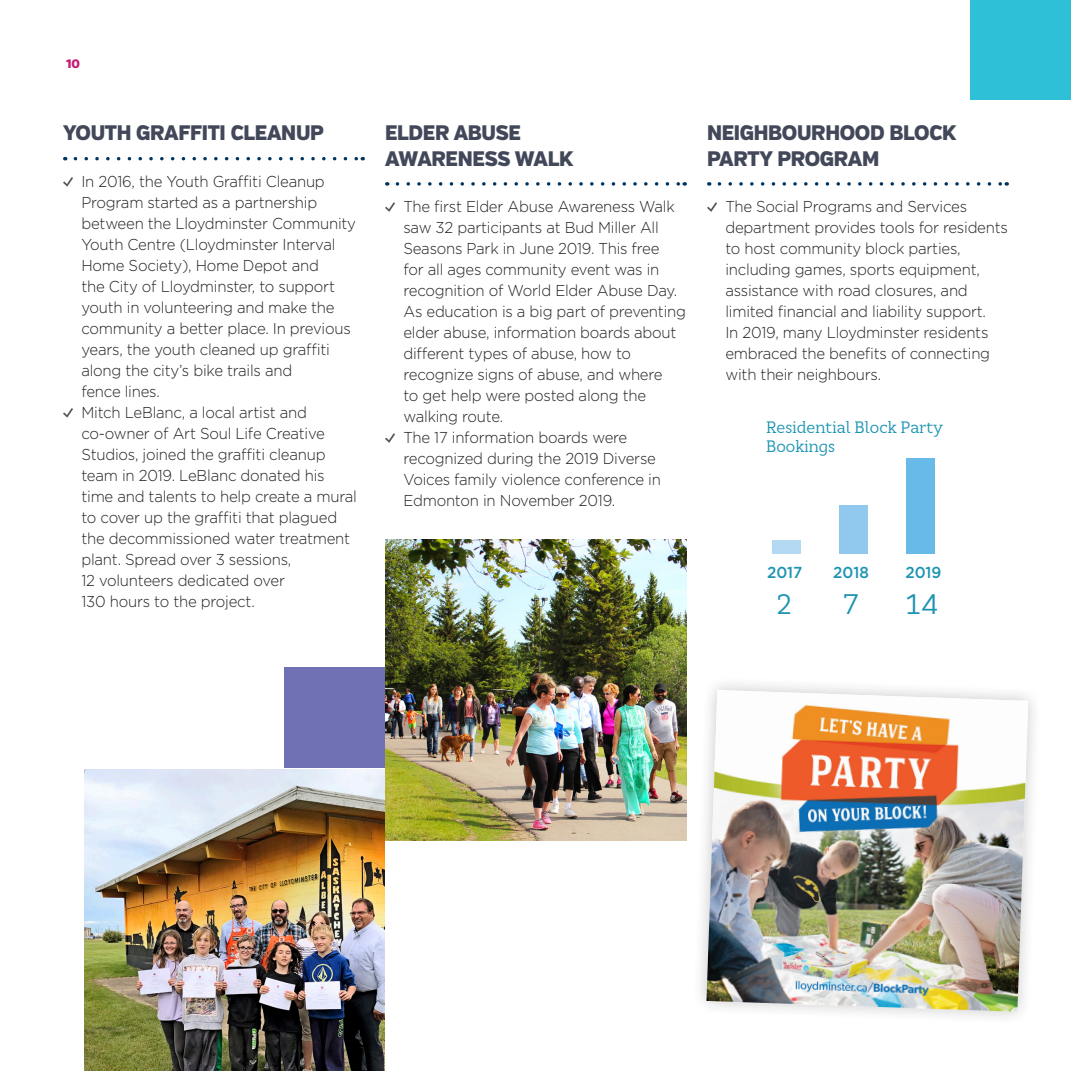
<style>
.page{position:relative;width:1071px;height:1071px;background:#fff}
.page>*{position:absolute;margin:0;border:0;box-sizing:border-box;transform-origin:0 0}
.t1{font:28.18px "Cyntho Slab Pro";color:#1c94b2;scale:.95 1}
.t2{font:900 21px/25.2px "Verb";letter-spacing:-.015em;color:#424859;scale:.95 1}
.t3{font:16.45px/19.4px "Cyntho Slab Pro";color:#1c94b2;scale:.95 1}
.t4{font:500 15.92px "Gotham";color:#1c94b2;scale:.95 1}
.t5{font:300 15.75px/21px "Gotham";letter-spacing:-.015em;color:#231f20;scale:.95 1}
.t6{font:900 12.25px "Verb";color:#c61b73}
</style>
<div class="page">
<svg style="left:75px;top:157px;width:288px;height:3px"></svg>
<svg style="left:63px;top:177px;width:10px;height:10px"></svg>
<svg style="left:63px;top:408px;width:10px;height:10px"></svg>
<svg style="left:397px;top:182px;width:288px;height:4px"></svg>
<svg style="left:385px;top:202px;width:10px;height:10px"></svg>
<svg style="left:385px;top:433px;width:10px;height:10px"></svg>
<svg style="left:719px;top:182px;width:288px;height:4px"></svg>
<svg style="left:707px;top:202px;width:10px;height:10px"></svg>
<div style="left:773px;top:540px;width:28px;height:14px;background:#b4d9f2"></div>
<div style="left:840px;top:527px;width:28px;height:27px;background:#90c9ed"></div>
<div style="left:907px;top:527px;width:28px;height:27px;background:#68bbe8"></div>
<div style="left:840px;top:506px;width:28px;height:21px;background:#90c9ed"></div>
<div style="left:907px;top:500px;width:28px;height:27px;background:#68bbe8"></div>
<div style="left:907px;top:473px;width:28px;height:27px;background:#68bbe8"></div>
<div style="left:907px;top:458px;width:28px;height:15px;background:#68bbe8"></div>
<div style="left:970px;top:0;width:101px;height:100px;background:#2dc0d6"></div>
<div style="left:284px;top:668px;width:101px;height:100px;background:#7070b4"></div>
<svg style="left:700px;top:684px;width:334px;height:333px"></svg>
<img style="left:706px;top:690px;width:322px;height:322px">
<img style="left:84px;top:769px;width:301px;height:302px">
<img style="left:385px;top:539px;width:301px;height:301px">
<p class="t6" style="left:66px;top:56px;width:15px">10</p>
<p class="t2" style="left:63px;top:121px;width:276px">YOUTH GRAFFITI CLEANUP</p>
<p class="t5" style="left:81px;top:170px;width:291px">In 2016, the Youth Graffiti Cleanup<br>Program started as a partnership between the Lloydminster Community<br>Youth Centre (Lloydminster Interval<br>Home Society), Home Depot and<br>the City of Lloydminster, to support youth in volunteering and make the community a better place. In previous years, the youth cleaned up graffiti along the city’s bike trails and<br>fence lines.</p>
<p class="t5" style="left:81px;top:401px;width:291px">Mitch LeBlanc, a local artist and co-owner of Art Soul Life Creative Studios, joined the graffiti cleanup team in 2019. LeBlanc donated his time and talents to help create a mural to cover up the graffiti that plagued the decommissioned water treatment plant. Spread over 3 sessions,<br>12 volunteers dedicated over<br>130 hours to the project.</p>
<p class="t2" style="left:385px;top:121px;width:200px">ELDER ABUSE<br>AWARENESS WALK</p>
<p class="t5" style="left:403px;top:195px;width:299px">The first Elder Abuse Awareness Walk saw 32 participants at Bud Miller All Seasons Park in June 2019. This free<br>for all ages community event was in recognition of World Elder Abuse Day.<br>As education is a big part of preventing elder abuse, information boards about different types of abuse, how to recognize signs of abuse, and where<br>to get help were posted along the walking route.</p>
<p class="t5" style="left:403px;top:426px;width:273px">The 17 information boards were recognized during the 2019 Diverse<br>Voices family violence conference in<br>Edmonton in November 2019.</p>
<p class="t2" style="left:707px;top:121px;width:264px">NEIGHBOURHOOD BLOCK<br>PARTY PROGRAM</p>
<p class="t5" style="left:725px;top:195px;width:299px">The Social Programs and Services department provides tools for residents to host community block parties, including games, sports equipment, assistance with road closures, and limited financial and liability support.<br>In 2019, many Lloydminster residents embraced the benefits of connecting with their neighbours.</p>
<p class="t3" style="left:766px;top:418px;width:187px">Residential Block Party<br>Bookings</p>
<p class="t4" style="left:767px;top:562px;width:39px">2017</p>
<p class="t4" style="left:833px;top:562px;width:39px">2018</p>
<p class="t4" style="left:905px;top:562px;width:39px">2019</p>
<p class="t1" style="left:777px;top:587px;width:17px">2</p>
<p class="t1" style="left:843px;top:587px;width:19px">7</p>
<p class="t1" style="left:906px;top:587px;width:35px">14</p>
</div>
